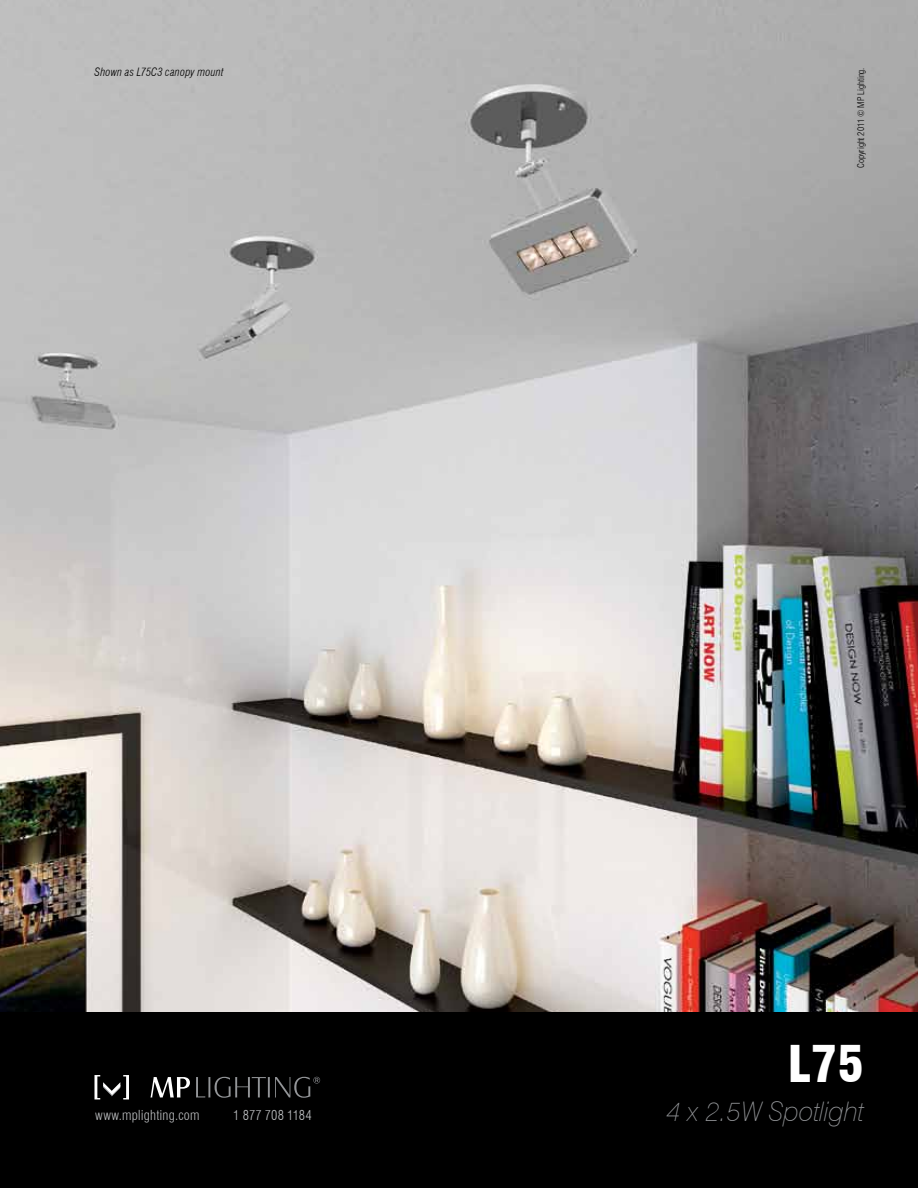
<style>
.page{position:relative;width:918px;height:1188px;background:#fff}
.page>*{position:absolute;margin:0;border:0;box-sizing:border-box;transform-origin:0 0}
.t1{font:900 condensed 49.5px "Swiss 721 BT";color:#fff}
.t2{font:italic 100 27px "Swiss 721 BT";color:#939598}
.t3{font:300 condensed 13.5px "Swiss 721 BT";letter-spacing:.01em;color:#bcbec0}
.t4{font:italic 300 condensed 11.25px "Swiss 721 BT";letter-spacing:.01em;color:#000}
.t5{font:300 condensed 9px "Swiss 721 BT";letter-spacing:-.01em;color:#000}
</style>
<div class="page">
<img style="left:0;top:0;width:918px;height:1012px">
<div style="left:0;top:1012px;width:918px;height:176px;background:#000"></div>
<svg style="left:150px;top:1077px;width:40px;height:20px"></svg>
<svg style="left:196px;top:1077px;width:124px;height:21px"></svg>
<svg style="left:94px;top:1075px;width:35px;height:24px"></svg>
<p class="t4" style="left:94px;top:65px;width:131px">Shown as L75C3 canopy mount</p>
<p class="t3" style="left:95px;top:1107px;width:106px">www.mplighting.com</p>
<p class="t3" style="left:233px;top:1107px;width:80px">1 877 708 1184</p>
<p class="t5" style="left:855px;top:168px;width:102px;rotate:-90deg">Copyright 2011 © MP Lighting.</p>
<h1 class="t1" style="left:788px;top:1034px;width:78px">L75</h1>
<h2 class="t2" style="left:667px;top:1094px;width:199px">4 x 2.5W Spotlight</h2>
</div>
